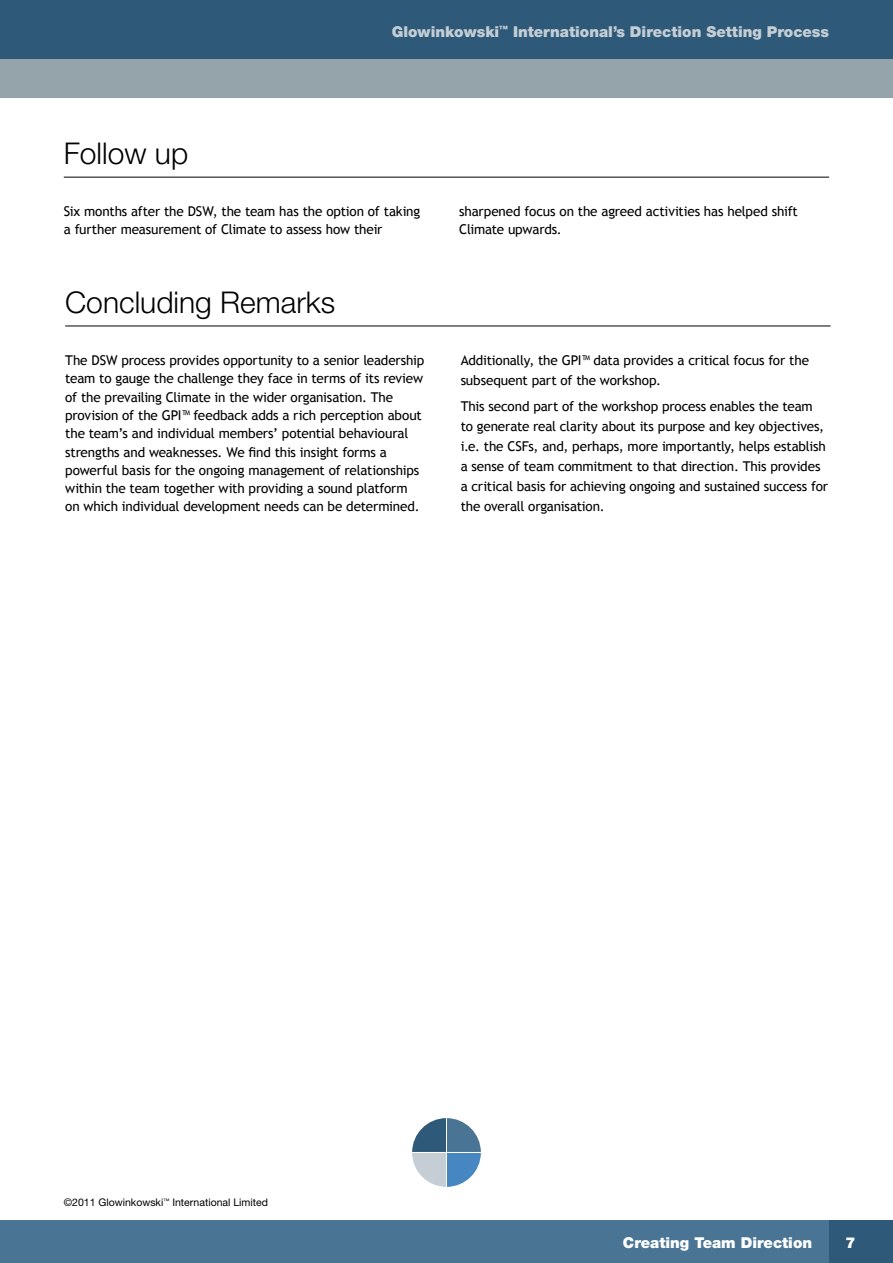
<style>
.page{position:relative;width:893px;height:1263px;background:#fff}
.page>*{position:absolute;margin:0;border:0;box-sizing:border-box;transform-origin:0 0}
.t1{font:300 30px "Helvetica Neue";color:#000}
.t2{font:900 15px "Helvetica Neue";color:#c4ced4}
.t3{font:900 15px "Helvetica Neue";color:#fff}
.t4{font:13.5px/18.3px "Trebuchet MS";letter-spacing:-.01em;color:#000}
.t5{font:10.5px "Helvetica Neue";color:#000}
</style>
<div class="page">
<div style="left:0;top:0;width:893px;height:66px;background:#2e5979"></div>
<div style="left:0;top:59px;width:893px;height:39px;background:#95a3ab"></div>
<div style="left:0;top:1220px;width:829px;height:43px;background:#497493"></div>
<div style="left:829px;top:1220px;width:64px;height:43px;background:#2e5979"></div>
<hr style="left:64px;top:177px;width:765px;height:1px;background:#000">
<hr style="left:65px;top:326px;width:766px;height:1px;background:#000">
<svg style="left:412px;top:1118px;width:69px;height:69px"></svg>
<hr style="left:412px;top:1152px;width:69px;height:1px;background:#fff">
<hr style="left:446px;top:1118px;width:1px;height:69px;background:#fff">
<h1 class="t1" style="left:64px;top:135px;width:126px">Follow up</h1>
<p class="t2" style="left:392px;top:23px;width:439px">Glowinkowski<sup>™</sup> International’s Direction Setting Process</p>
<p class="t4" style="left:64px;top:203px;width:358px">Six months after the DSW, the team has the option of taking a further measurement of Climate to assess how their</p>
<h1 class="t1" style="left:65px;top:284px;width:272px">Concluding Remarks</h1>
<p class="t4" style="left:65px;top:351px;width:361px">The DSW process provides opportunity to a senior leadership team to gauge the challenge they face in terms of its review of the prevailing Climate in the wider organisation. The provision of the GPI™ feedback adds a rich perception about the team’s and individual members’ potential behavioural strengths and weaknesses. We find this insight forms a powerful basis for the ongoing management of relationships within the team together with providing a sound platform on which individual development needs can be determined.</p>
<p class="t4" style="left:459px;top:203px;width:340px">sharpened focus on the agreed activities has helped shift<br>Climate upwards.</p>
<p class="t4" style="left:461px;top:350px;width:350px;line-height:20px">Additionally, the GPI™ data provides a critical focus for the subsequent part of the workshop.</p>
<p class="t4" style="left:461px;top:397px;width:369px;line-height:20px">This second part of the workshop process enables the team to generate real clarity about its purpose and key objectives, i.e. the CSFs, and, perhaps, more importantly, helps establish a sense of team commitment to that direction. This provides a critical basis for achieving ongoing and sustained success for the overall organisation.</p>
<p class="t5" style="left:64px;top:1196px;width:206px">©2011 Glowinkowski<sup>™</sup> International Limited</p>
<p class="t3" style="left:623px;top:1233px;width:191px">Creating Team Direction</p>
<p class="t3" style="left:845px;top:1233px;width:12px">7</p>
</div>
